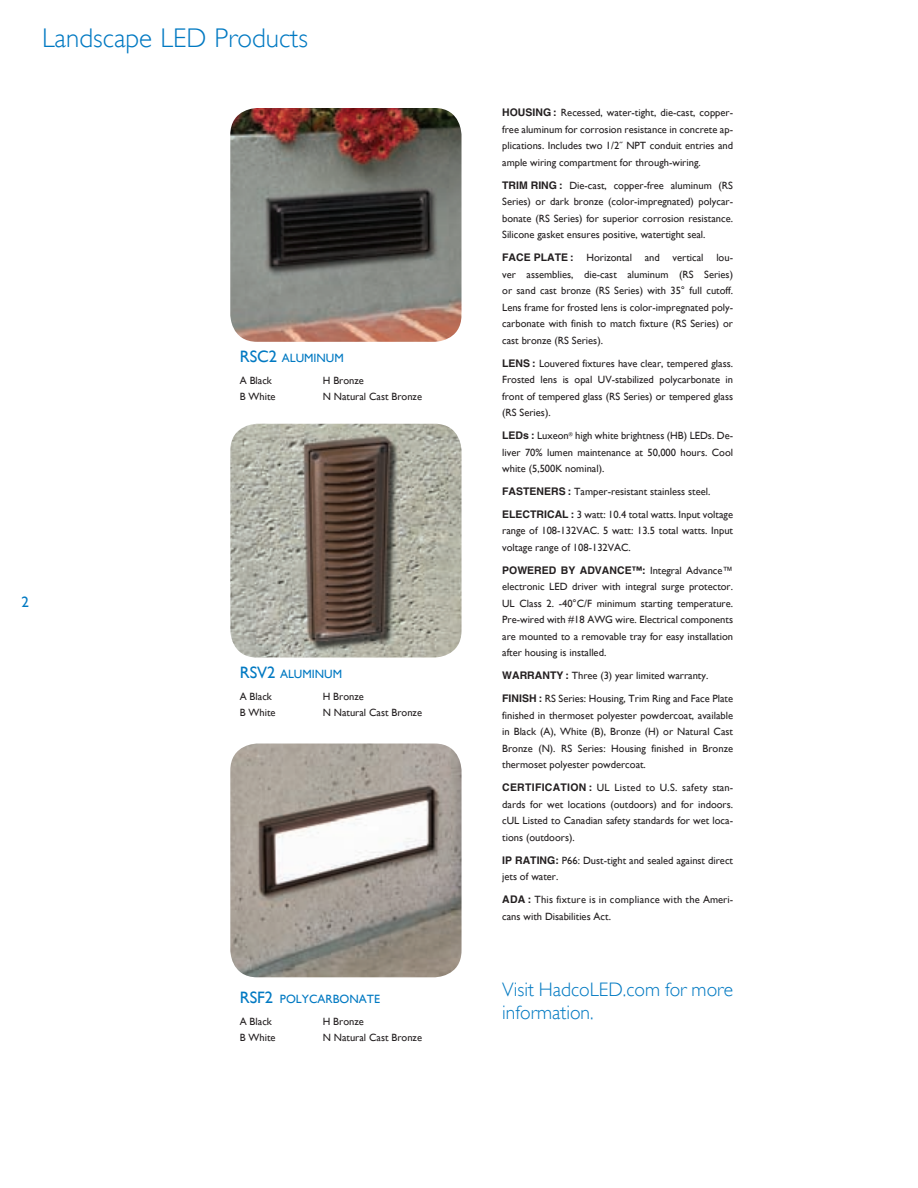
<style>
.page{position:relative;width:918px;height:1188px;background:#fff}
.page>*{position:absolute;margin:0;border:0;box-sizing:border-box;transform-origin:0 0}
.t1{font:300 27px "Gill Sans";color:#0079c2}
.t2{font:300 19.5px/23.4px "Gill Sans";color:#0079c2}
.t3{font:15px "Gill Sans";color:#0079c2}
.t4{font:12px "Gill Sans";color:#0079c2}
.t5{font:10.5px/16.5px "Gill Sans";color:#231f20;text-align:justify}
.t6{font:700 10.5px "Helvetica";color:#231f20}
.s1{font-size:16.5px}
.s2{font-family:"Helvetica";font-weight:700}
</style>
<div class="page">
<img style="left:230px;top:108px;width:232px;height:234px">
<img style="left:230px;top:424px;width:232px;height:234px">
<img style="left:230px;top:744px;width:232px;height:233px">
<h1 class="t1" style="left:42px;top:23px;width:267px">Landscape LED Products</h1>
<h3 class="t3" style="left:22px;top:593px;width:9px">2</h3>
<p class="t4" style="left:240px;top:351px;width:106px"><span class="s1">RSC2</span> Aluminum</p>
<p class="t5" style="left:240px;top:373px;width:34px">A Black</p>
<p class="t5" style="left:323px;top:373px;width:43px">H Bronze</p>
<p class="t5" style="left:240px;top:388px;width:65px">B White N</p>
<p class="t5" style="left:334px;top:388px;width:90px">Natural Cast Bronze</p>
<p class="t4" style="left:240px;top:667px;width:104px"><span class="s1">RSV2</span> Aluminum</p>
<p class="t5" style="left:240px;top:688px;width:34px">A Black</p>
<p class="t5" style="left:323px;top:688px;width:43px">H Bronze</p>
<p class="t5" style="left:240px;top:704px;width:65px">B White N</p>
<p class="t5" style="left:334px;top:704px;width:90px">Natural Cast Bronze</p>
<p class="t4" style="left:240px;top:992px;width:78px"><span class="s1">RSF2</span> Polycarb</p>
<p class="t4" style="left:340px;top:992px;width:42px">onate</p>
<p class="t5" style="left:240px;top:1013px;width:34px">A Black</p>
<p class="t5" style="left:323px;top:1013px;width:43px">H Bronze</p>
<p class="t5" style="left:240px;top:1029px;width:65px">B White N</p>
<p class="t5" style="left:334px;top:1029px;width:90px">Natural Cast Bronze</p>
<p class="t5" style="left:502px;top:104px;width:232px"><span class="s2">HOUSING :</span> Recessed, water-tight, die-cast, copper&shy;free aluminum for corrosion resistance in concrete ap&shy;plications. Includes two 1/2˝ NPT conduit entries and ample wiring compartment for through-wiring.</p>
<p class="t5" style="left:502px;top:177px;width:232px"><span class="s2">TRIM RING :</span> Die-cast, copper-free aluminum (RS Series) or dark bronze (color-impregnated) polycar&shy;bonate (RS Series) for superior corrosion resistance.<br>Silicone gasket ensures positive, watertight seal.</p>
<p class="t5" style="left:502px;top:249px;width:232px"><span class="s2">FACE PLATE :</span> Horizontal and vertical lou&shy;ver assemblies, die-cast aluminum (RS Series) or sand cast bronze (RS Series) with 35° full cutoff.<br>Lens frame for frosted lens is color-impregnated poly&shy;carbonate with finish to match fixture (RS Series) or cast bronze (RS Series).</p>
<p class="t5" style="left:502px;top:355px;width:232px"><span class="s2">LENS :</span> Louvered fixtures have clear, tempered glass.<br>Frosted lens is opal UV-stabilized polycarbonate in front of tempered glass (RS Series) or tempered glass (RS Series).</p>
<p class="t5" style="left:502px;top:427px;width:232px"><span class="s2">LEDS :</span> Luxeon<sup>®</sup> high white brightness (HB) LE Ds. De&shy;liver 70% lumen maintenance at 50,000 hours. Cool white (5,500K nominal).</p>
<p class="t5" style="left:502px;top:480px;width:232px;line-height:23px"><span class="s2">FASTENERS :</span> Tamper-resistant stainless steel.<br><span class="s2">ELECTRICAL :</span> 3 watt: 10.4 total watts. Input voltage</p>
<p class="t5" style="left:502px;top:523px;width:232px">range of 108-132VAC. 5 watt: 13.5 total watts. Input voltage range of 108-132VAC.</p>
<p class="t6" style="left:502px;top:564px;width:34px">POWERED</p>
<p class="t6" style="left:561px;top:564px;width:50px">BY ADVANCE</p>
<p class="t5" style="left:502px;top:562px;width:232px;text-indent:130px"><span class="s2">™:</span> Integral Advance™ electronic LE D driver with integral surge protector.<br>UL Class 2. -40°C/F minimum starting temperature.<br>Pre-wired with #18 AWG wire. Electrical components are mounted to a removable tray for easy installation after housing is installed.</p>
<p class="t5" style="left:502px;top:664px;width:232px;line-height:23px"><span class="s2">WARRANTY :</span> Three (3) year limited warranty.<br><span class="s2">FINISH :</span> RS Series: Housing, Trim Ring and Face Plate</p>
<p class="t5" style="left:502px;top:707px;width:232px">finished in thermoset polyester powdercoat, available in Black (A), White (B), Bronze (H) or Natural Cast Bronze (N). RS Series: Housing finished in Bronze thermoset polyester powdercoat.</p>
<p class="t5" style="left:502px;top:779px;width:232px"><span class="s2">CERTIFICATION :</span> UL Listed to U.S. safety stan&shy;dards for wet locations (outdoors) and for indoors. cUL Listed to Canadian safety standards for wet loca&shy;tions (outdoors).</p>
<p class="t6" style="left:502px;top:854px;width:28px">IP RATING</p>
<p class="t5" style="left:502px;top:852px;width:232px;text-indent:53px"><span class="s2">:</span> P66: Dust-tight and sealed against direct jets of water.</p>
<p class="t5" style="left:502px;top:891px;width:232px"><span class="s2">ADA :</span> This fixture is in compliance with the Ameri&shy;cans with Disabilities Act.</p>
<h2 class="t2" style="left:502px;top:977px;width:232px">Visit HadcoLED.com for more information.</h2>
</div>
